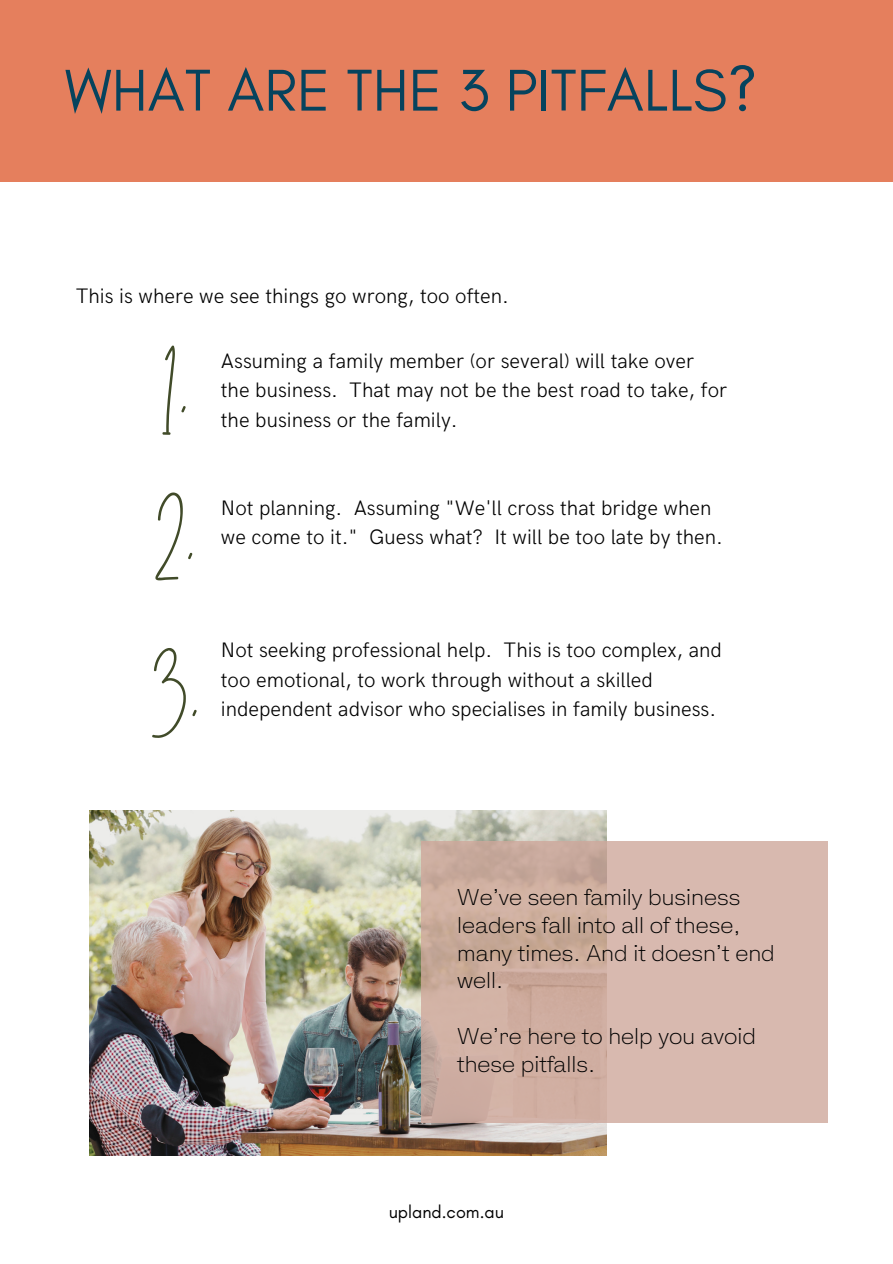
<style>
.page{position:relative;width:893px;height:1264px;background:#fff}
.page>*{position:absolute;margin:0;border:0;box-sizing:border-box;transform-origin:0 0}
.t1{font:60px "Glacial Indifference";color:#06435d}
.t2{font:60px "White Star";color:#414b29}
.t3{font:300 21.6px/27.8px "HK Gothic";color:#000}
.t4{font:300 21px/29.2px "HK Grotesk";color:#000}
.t5{font:18px "Glacial Indifference";color:#000}
</style>
<div class="page">
<div style="left:0;top:0;width:892px;height:182px;background:#e57f5d"></div>
<img style="left:89px;top:810px;width:517px;height:345px">
<svg style="left:422px;top:841px;width:405px;height:281px;background:#d2b3a7"></svg>
<h1 class="t1" style="left:65px;top:54px;width:694px">WHAT ARE THE 3 PITFALLS?</h1>
<p class="t4" style="left:76px;top:282px;width:434px">This is where we see things go wrong, too often.</p>
<h1 class="t2" style="left:161px;top:374px;width:29px">1.</h1>
<h1 class="t2" style="left:155px;top:520px;width:42px">2.</h1>
<p class="t4" style="left:221px;top:347px;width:507px">Assuming a family member (or several) will take over the business. That may not be the best road to take, for the business or the family.</p>
<p class="t4" style="left:221px;top:494px;width:503px">Not planning. Assuming "We'll cross that bridge when we come to it." Guess what? It will be too late by then.</p>
<h1 class="t2" style="left:150px;top:677px;width:51px">3.</h1>
<p class="t4" style="left:221px;top:636px;width:502px">Not seeking professional help. This is too complex, and too emotional, to work through without a skilled independent advisor who specialises in family business.</p>
<p class="t3" style="left:457px;top:885px;width:319px">We’ve seen family business leaders fall into all of these, many times. And it doesn’t end well.</p>
<p class="t3" style="left:457px;top:1023px;width:300px">We’re here to help you avoid these pitfalls.</p>
<p class="t5" style="left:389px;top:1200px;width:117px">upland.com.au</p>
</div>
